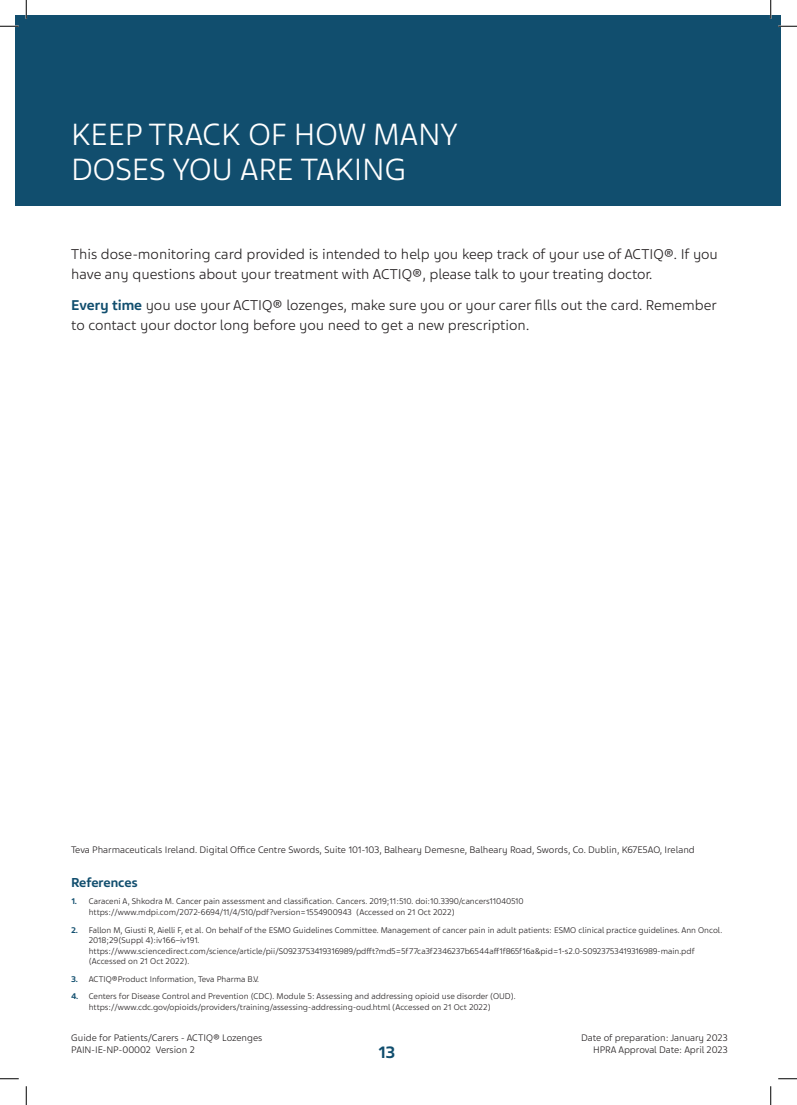
<style>
.page{position:relative;width:797px;height:1105px;background:#fff}
.page>*{position:absolute;margin:0;border:0;box-sizing:border-box;transform-origin:0 0}
.t1{font:300 32.5px/35px "Teva Sans";color:#fff}
.t2{font:700 17.5px "Teva Sans";color:#114e6e}
.t3{font:300 15px/20px "Teva Sans";color:#231f20}
.t4{font:700 13.75px "Teva Sans";color:#114e6e}
.t5{font:300 10px "Teva Sans";color:#231f20}
.t6{font:300 8.75px/10.5px "Teva Sans";color:#231f20}
.s1{font-weight:700;color:#114e6e}
</style>
<div class="page">
<div style="left:16px;top:16px;width:765px;height:190px;background:#114e6e"></div>
<svg style="left:0;top:25px;width:19px;height:2px"></svg>
<svg style="left:778px;top:25px;width:19px;height:2px"></svg>
<svg style="left:0;top:1078px;width:19px;height:1px"></svg>
<svg style="left:778px;top:1078px;width:19px;height:1px"></svg>
<svg style="left:25px;top:0;width:2px;height:19px"></svg>
<svg style="left:25px;top:1086px;width:2px;height:19px"></svg>
<svg style="left:770px;top:0;width:1px;height:19px"></svg>
<svg style="left:770px;top:1086px;width:1px;height:19px"></svg>
<h1 class="t1" style="left:71px;top:118px;width:388px">KEEP TRACK OF HOW MANY<br>DOSES YOU ARE TAKING</h1>
<h3 class="t3" style="left:71px;top:244px;width:648px">This dose-monitoring card provided is intended to help you keep track of your use of ACTIQ®. If you have any questions about your treatment with ACTIQ®, please talk to your treating doctor.</h3>
<h3 class="t3" style="left:71px;top:295px;width:647px"><span class="s1">Every time</span> you use your ACTIQ® lozenges, make sure you or your carer fills out the card. Remember to contact your doctor long before you need to get a new prescription.</h3>
<p class="t5" style="left:71px;top:844px;width:625px">Teva Pharmaceuticals Ireland. Digital Office Centre Swords, Suite 101-103, Balheary Demesne, Balheary Road, Swords, Co. Dublin, K67E5AO, Ireland</p>
<h3 class="t4" style="left:71px;top:874px;width:68px">References</h3>
<p class="t6" style="left:89px;top:896px;width:436px;text-indent:-18px"><span class="s1">1.</span> Caraceni A, Shkodra M. Cancer pain assessment and classification. Cancers. 2019;11:510. doi:10.3390/cancers11040510 https://www.mdpi.com/2072-6694/11/4/510/pdf?version=1554900943 (Accessed on 21 Oct 2022)</p>
<p class="t6" style="left:89px;top:924px;width:635px;text-indent:-18px"><span class="s1">2.</span> Fallon M, Giusti R, Aielli F, et al. On behalf of the ESMO Guidelines Committee. Management of cancer pain in adult patients: ESMO clinical practice guidelines. Ann Oncol.<br>2018;29(Suppl 4):iv166–iv191. https://www.sciencedirect.com/science/article/pii/S0923753419316989/pdfft?md5=5f77ca3f2346237b6544aff1f865f16a&amp;pid=1-s2.0-S0923753419316989-main.pdf (Accessed on 21 Oct 2022).</p>
<p class="t6" style="left:71px;top:973px;width:190px"><span class="s1">3.</span> ACTIQ®Product Information, Teva Pharma B.V.</p>
<p class="t6" style="left:89px;top:991px;width:428px;text-indent:-18px"><span class="s1">4.</span> Centers for Disease Control and Prevention (CDC). Module 5: Assessing and addressing opioid use disorder (OUD). https://www.cdc.gov/opioids/providers/training/assessing-addressing-oud.html (Accessed on 21 Oct 2022)</p>
<p class="t5" style="left:71px;top:1032px;width:192px">Guide for Patients/Carers - ACTIQ® Lozenges</p>
<p class="t5" style="left:581px;top:1032px;width:148px">Date of preparation: January 2023</p>
<p class="t5" style="left:71px;top:1044px;width:125px">PAIN-IE-NP-00002 Version 2</p>
<p class="t5" style="left:593px;top:1044px;width:136px">HPRA Approval Date: April 2023</p>
<h2 class="t2" style="left:378px;top:1041px;width:19px">13</h2>
</div>
